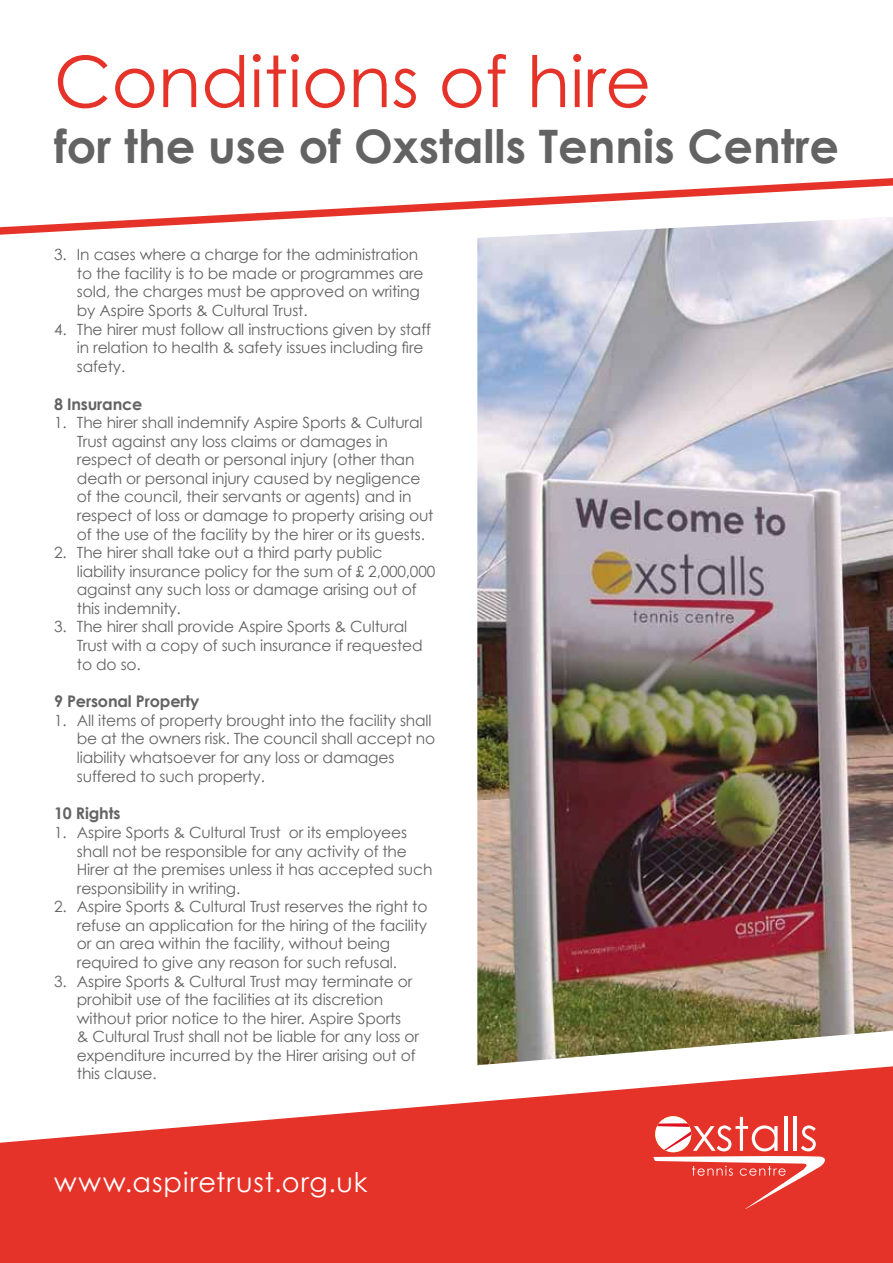
<style>
.page{position:relative;width:893px;height:1263px;background:#fff}
.page>*{position:absolute;margin:0;border:0;box-sizing:border-box;transform-origin:0 0}
.t1{font:70.8px "Century Gothic";color:#e63329}
.t2{font:700 46.2px "Century Gothic";color:#646363}
.t3{font:27.15px "Century Gothic";letter-spacing:.035em;color:#fff}
.t4{font:700 16.05px "Century Gothic";letter-spacing:-.01em;color:#646363}
.t5{font:15.45px/18.6px "Century Gothic";letter-spacing:-.01em;color:#646363}
</style>
<div class="page">
<svg style="left:0;top:1066px;width:893px;height:197px;fill:#e63329"></svg>
<hr style="left:784px;top:1116px;width:3px;height:35px;background:#fff">
<hr style="left:793px;top:1116px;width:4px;height:35px;background:#fff">
<svg style="left:653px;top:1117px;width:176px;height:92px"></svg>
<svg style="left:0;top:178px;width:893px;height:57px"></svg>
<img style="left:477px;top:217px;width:416px;height:848px">
<h1 class="t1" style="left:54px;top:38px;width:599px">Conditions of hire</h1>
<h2 class="t2" style="left:54px;top:117px;width:787px">for the use of Oxstalls Tennis Centre</h2>
<p class="t5" style="left:77px;top:245px;width:348px;text-indent:-23px">3. In cases where a charge for the administration to the facility is to be made or programmes are sold, the charges must be approved on writing by Aspire Sports &amp; Cultural Trust.</p>
<p class="t5" style="left:77px;top:319px;width:356px;text-indent:-23px">4. The hirer must follow all instructions given by staff in relation to health &amp; safety issues including fire safety.</p>
<p class="t4" style="left:54px;top:394px;width:90px">8 Insurance</p>
<p class="t5" style="left:77px;top:413px;width:358px;text-indent:-23px">1. The hirer shall indemnify Aspire Sports &amp; Cultural Trust against any loss claims or damages in respect of death or personal injury (other than death or personal injury caused by negligence of the council, their servants or agents) and in respect of loss or damage to property arising out of the use of the facility by the hirer or its guests.</p>
<p class="t5" style="left:77px;top:543px;width:360px;text-indent:-23px">2. The hirer shall take out a third party public<br>liability insurance policy for the sum of £ 2,000,000 against any such loss or damage arising out of this indemnity.</p>
<p class="t5" style="left:77px;top:617px;width:347px;text-indent:-23px">3. The hirer shall provide Aspire Sports &amp; Cultural<br>Trust with a copy of such insurance if requested to do so.</p>
<p class="t4" style="left:54px;top:691px;width:147px">9 Personal Property</p>
<p class="t5" style="left:77px;top:711px;width:360px;text-indent:-23px">1. All items of property brought into the facility shall be at the owners risk. The council shall accept no liability whatsoever for any loss or damages suffered to such property.</p>
<p class="t4" style="left:54px;top:803px;width:68px">10 Rights</p>
<p class="t5" style="left:77px;top:823px;width:357px;text-indent:-23px">1. Aspire Sports &amp; Cultural Trust or its employees shall not be responsible for any activity of the Hirer at the premises unless it has accepted such responsibility in writing.</p>
<p class="t5" style="left:77px;top:897px;width:352px;text-indent:-23px">2. Aspire Sports &amp; Cultural Trust reserves the right to refuse an application for the hiring of the facility or an area within the facility, without being required to give any reason for such refusal.</p>
<p class="t5" style="left:77px;top:971px;width:344px;text-indent:-23px">3. Aspire Sports &amp; Cultural Trust may terminate or prohibit use of the facilities at its discretion without prior notice to the hirer. Aspire Sports<br>&amp; Cultural Trust shall not be liable for any loss or expenditure incurred by the Hirer arising out of this clause.</p>
<h3 class="t3" style="left:54px;top:1165px;width:315px">www.aspiretrust.org.uk</h3>
</div>
